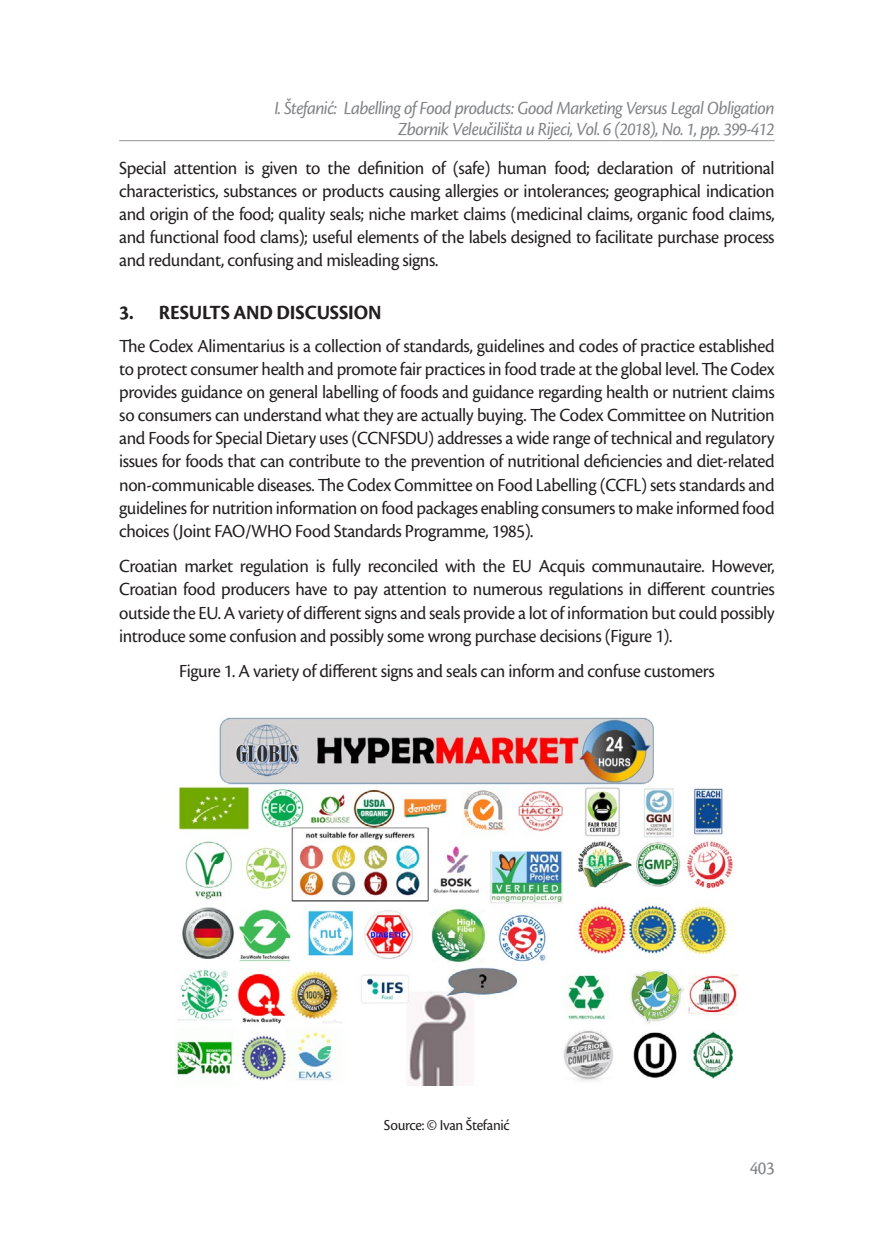
<style>
.page{position:relative;width:874px;height:1241px;background:#fff}
.page>*{position:absolute;margin:0;border:0;box-sizing:border-box;transform-origin:0 0}
.t1{font:700 21px "Cronos Pro";letter-spacing:-.01em;color:#231f20;scale:.96 1}
.t2{font:19.25px/23.1px "Cronos Pro";letter-spacing:-.02em;color:#231f20;text-align:justify;scale:.96 1}
.t3{font:italic 19.25px/21px "Cronos Pro";letter-spacing:-.035em;color:#808285;text-align:right;scale:.96 1}
.t4{font:19.25px "Cronos Pro";color:#808285;scale:.96 1}
.t5{font:15.75px "Cronos Pro";letter-spacing:-.02em;color:#231f20;scale:.96 1}
</style>
<div class="page">
<hr style="left:119px;top:140px;width:655px;height:1px;background:#939598">
<img style="left:174px;top:717px;width:564px;height:367px">
<p class="t3" style="left:274px;top:98px;width:522px">I. Štefanić: Labelling of Food products: Good Marketing Versus Legal Obligation<br>Zbornik Veleučilišta u Rijeci, Vol. 6 (2018), No. 1, pp. 399-412</p>
<p class="t2" style="left:119px;top:156px;width:684px">Special attention is given to the definition of (safe) human food; declaration of nutritional characteristics, substances or products causing allergies or intolerances; geographical indication and origin of the food; quality seals; niche market claims (medicinal claims, organic food claims, and functional food clams); useful elements of the labels designed to facilitate purchase process and redundant, confusing and misleading signs.</p>
<p class="t1" style="left:119px;top:300px;width:274px">3. RESULTS AND DISCUSSION</p>
<p class="t2" style="left:119px;top:334px;width:684px">The Codex Alimentarius is a collection of standards, guidelines and codes of practice established to protect consumer health and promote fair practices in food trade at the global level. The Codex provides guidance on general labelling of foods and guidance regarding health or nutrient claims so consumers can understand what they are actually buying. The Codex Committee on Nutrition and Foods for Special Dietary uses (CCNFSDU) addresses a wide range of technical and regulatory issues for foods that can contribute to the prevention of nutritional deficiencies and diet-related non-communicable diseases. The Codex Committee on Food Labelling (CCFL) sets standards and guidelines for nutrition information on food packages enabling consumers to make informed food choices (Joint FAO/WHO Food Standards Programme, 1985).</p>
<p class="t2" style="left:119px;top:554px;width:684px">Croatian market regulation is fully reconciled with the EU Acquis communautaire. However, Croatian food producers have to pay attention to numerous regulations in different countries outside the EU. A variety of different signs and seals provide a lot of information but could possibly introduce some confusion and possibly some wrong purchase decisions (Figure 1).</p>
<p class="t2" style="left:179px;top:659px;width:559px">Figure 1. A variety of different signs and seals can inform and confuse customers</p>
<p class="t5" style="left:384px;top:1115px;width:133px">Source: © Ivan Štefanić</p>
<p class="t4" style="left:749px;top:1156px;width:27px">403</p>
</div>
